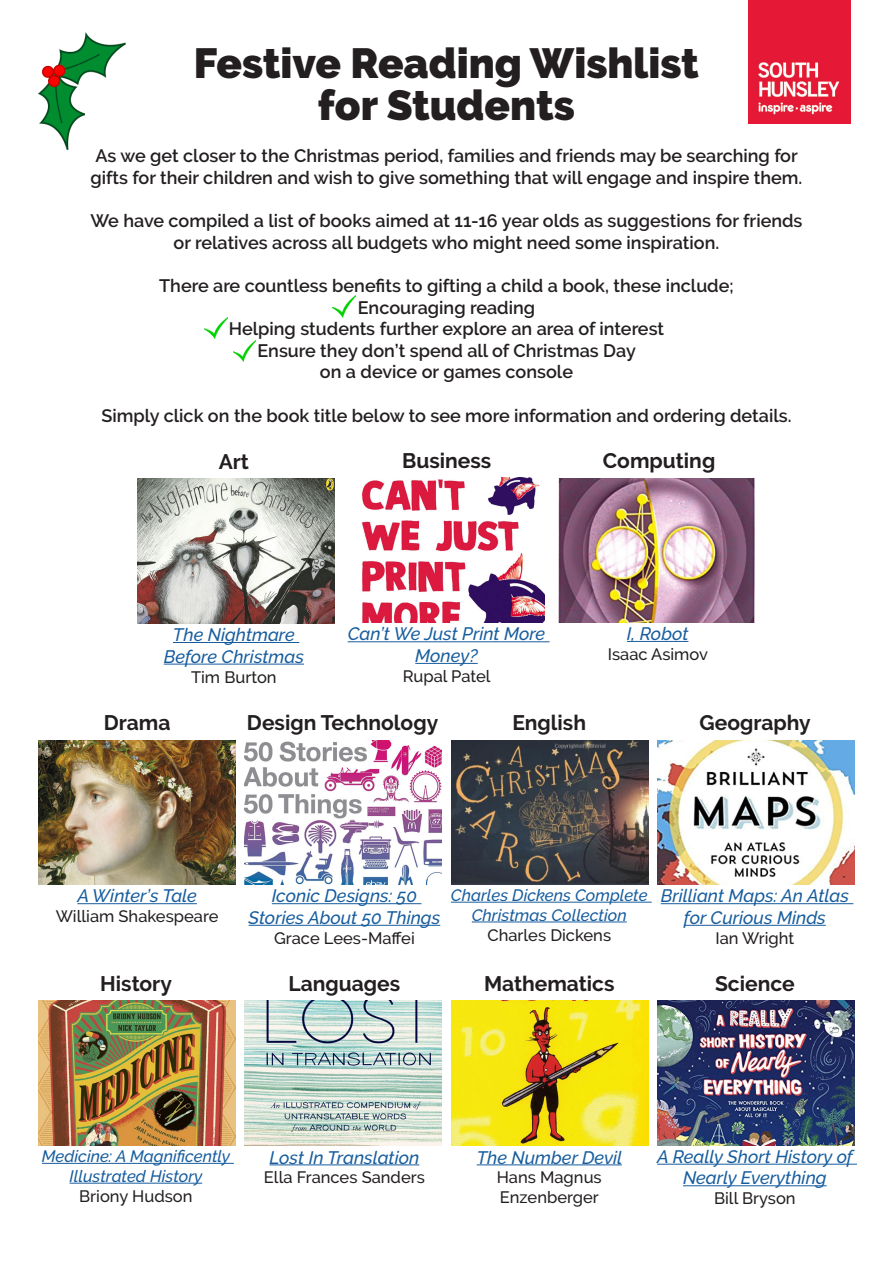
<style>
.page{position:relative;width:893px;height:1263px;background:#fff}
.page>*{position:absolute;margin:0;border:0;box-sizing:border-box;transform-origin:0 0}
.t1{font:900 42px "Raleway";color:#231f20}
.t2{font:700 21px "Raleway";color:#231f20}
.t3{font:600 18px/21.6px "Raleway";color:#231f20}
.t4{font:italic 500 18px/21.6px "Raleway";color:#175d9e;text-align:center}
.t5{font:500 16.5px "Raleway";color:#231f20}
.t6{font:italic 500 16.5px/19.8px "Raleway";color:#175d9e;text-align:center}
</style>
<div class="page">
<img style="left:39px;top:32px;width:87px;height:118px">
<img style="left:137px;top:478px;width:197px;height:146px">
<hr style="left:173px;top:642px;width:126px;height:1px;background:#175d9e">
<hr style="left:164px;top:664px;width:140px;height:1px;background:#175d9e">
<img style="left:361px;top:477px;width:184px;height:146px">
<hr style="left:348px;top:641px;width:202px;height:1px;background:#175d9e">
<hr style="left:415px;top:663px;width:63px;height:1px;background:#175d9e">
<img style="left:559px;top:478px;width:196px;height:145px">
<hr style="left:627px;top:641px;width:61px;height:1px;background:#175d9e">
<img style="left:245px;top:740px;width:197px;height:145px">
<hr style="left:272px;top:903px;width:149px;height:1px;background:#175d9e">
<hr style="left:249px;top:925px;width:191px;height:1px;background:#175d9e">
<img style="left:39px;top:740px;width:197px;height:145px">
<hr style="left:77px;top:903px;width:120px;height:1px;background:#175d9e">
<img style="left:657px;top:740px;width:197px;height:145px">
<hr style="left:661px;top:903px;width:192px;height:1px;background:#175d9e">
<hr style="left:684px;top:925px;width:142px;height:1px;background:#175d9e">
<img style="left:451px;top:740px;width:197px;height:145px">
<hr style="left:451px;top:902px;width:201px;height:1px;background:#175d9e">
<hr style="left:472px;top:921px;width:155px;height:1px;background:#175d9e">
<img style="left:39px;top:1000px;width:197px;height:146px">
<hr style="left:42px;top:1163px;width:192px;height:1px;background:#175d9e">
<hr style="left:70px;top:1183px;width:132px;height:1px;background:#175d9e">
<img style="left:245px;top:1000px;width:197px;height:146px">
<hr style="left:269px;top:1164px;width:150px;height:1px;background:#175d9e">
<img style="left:451px;top:1000px;width:197px;height:146px">
<hr style="left:477px;top:1164px;width:145px;height:1px;background:#175d9e">
<img style="left:657px;top:1000px;width:197px;height:146px">
<hr style="left:657px;top:1164px;width:200px;height:1px;background:#175d9e">
<hr style="left:683px;top:1185px;width:144px;height:1px;background:#175d9e">
<div style="left:79px;top:145px;width:735px;height:285px;background:#fff"></div>
<img style="left:748px;top:32px;width:102px;height:92px">
<div style="left:748px;top:0;width:102px;height:32px;background:#e51836"></div>
<img style="left:333px;top:296px;width:22px;height:21px">
<img style="left:205px;top:317px;width:22px;height:21px">
<img style="left:233px;top:340px;width:22px;height:21px">
<p class="t1" style="left:194px;top:39px;width:506px">Festive Reading Wishlist</p>
<p class="t1" style="left:318px;top:81px;width:258px">for Students</p>
<p class="t3" style="left:91px;top:145px;width:713px">As we get closer to the Christmas period, families and friends may be searching for gifts for their children and wish to give something that will engage and inspire them.</p>
<p class="t3" style="left:90px;top:210px;width:714px">We have compiled a list of books aimed at 11-16 year olds as suggestions for friends</p>
<p class="t3" style="left:174px;top:232px;width:547px">or relatives across all budgets who might need some inspiration.</p>
<p class="t3" style="left:159px;top:275px;width:576px">There are countless benefits to gifting a child a book, these include;</p>
<p class="t3" style="left:358px;top:296px;width:179px">Encouraging reading</p>
<p class="t3" style="left:229px;top:318px;width:437px">Helping students further explore an area of interest</p>
<p class="t3" style="left:257px;top:340px;width:380px">Ensure they don’t spend all of Christmas Day</p>
<p class="t3" style="left:320px;top:361px;width:255px">on a device or games console</p>
<p class="t3" style="left:101px;top:404px;width:692px">Simply click on the book title below to see more information and ordering details.</p>
<p class="t2" style="left:219px;top:449px;width:32px">Art</p>
<p class="t2" style="left:402px;top:449px;width:91px">Business</p>
<p class="t2" style="left:603px;top:448px;width:114px">Computing</p>
<p class="t4" style="left:173px;top:624px;width:123px">The Nightmare</p>
<p class="t4" style="left:164px;top:646px;width:142px">Before Christmas</p>
<p class="t5" style="left:191px;top:667px;width:87px">Tim Burton</p>
<p class="t4" style="left:348px;top:623px;width:199px">Can’t We Just Print More<br>Money?</p>
<p class="t5" style="left:403px;top:666px;width:89px">Rupal Patel</p>
<p class="t4" style="left:627px;top:623px;width:63px">I, Robot</p>
<p class="t5" style="left:608px;top:644px;width:102px">Isaac Asimov</p>
<p class="t2" style="left:104px;top:711px;width:68px">Drama</p>
<p class="t2" style="left:247px;top:711px;width:193px">Design Technology</p>
<p class="t2" style="left:512px;top:711px;width:75px">English</p>
<p class="t2" style="left:700px;top:711px;width:113px">Geography</p>
<p class="t4" style="left:77px;top:885px;width:121px">A Winter’s Tale</p>
<p class="t5" style="left:56px;top:907px;width:164px">William Shakespeare</p>
<p class="t2" style="left:100px;top:972px;width:73px">History</p>
<p class="t4" style="left:272px;top:885px;width:147px">Iconic Designs: 50</p>
<p class="t4" style="left:249px;top:907px;width:193px">Stories About 50 Things</p>
<p class="t5" style="left:274px;top:928px;width:142px">Grace Lees-Maffei</p>
<p class="t6" style="left:451px;top:885px;width:198px">Charles Dickens Complete<br>Christmas Collection</p>
<p class="t5" style="left:487px;top:925px;width:125px">Charles Dickens</p>
<p class="t2" style="left:289px;top:972px;width:113px">Languages</p>
<p class="t2" style="left:484px;top:972px;width:132px">Mathematics</p>
<p class="t4" style="left:661px;top:885px;width:190px">Brilliant Maps: An Atlas for Curious Minds</p>
<p class="t5" style="left:715px;top:928px;width:80px">Ian Wright</p>
<p class="t2" style="left:715px;top:971px;width:81px">Science</p>
<p class="t6" style="left:42px;top:1146px;width:190px">Medicine: A Magnificently<br>Illustrated History</p>
<p class="t5" style="left:79px;top:1186px;width:115px">Briony Hudson</p>
<p class="t4" style="left:269px;top:1146px;width:151px">Lost In Translation</p>
<p class="t5" style="left:264px;top:1168px;width:162px">Ella Frances Sanders</p>
<p class="t4" style="left:477px;top:1146px;width:147px">The Number Devil</p>
<p class="t5" style="left:497px;top:1168px;width:106px">Hans Magnus</p>
<p class="t5" style="left:500px;top:1188px;width:101px">Enzenberger</p>
<p class="t4" style="left:657px;top:1146px;width:197px">A Really Short History of<br>Nearly Everything</p>
<p class="t5" style="left:714px;top:1189px;width:83px">Bill Bryson</p>
</div>
